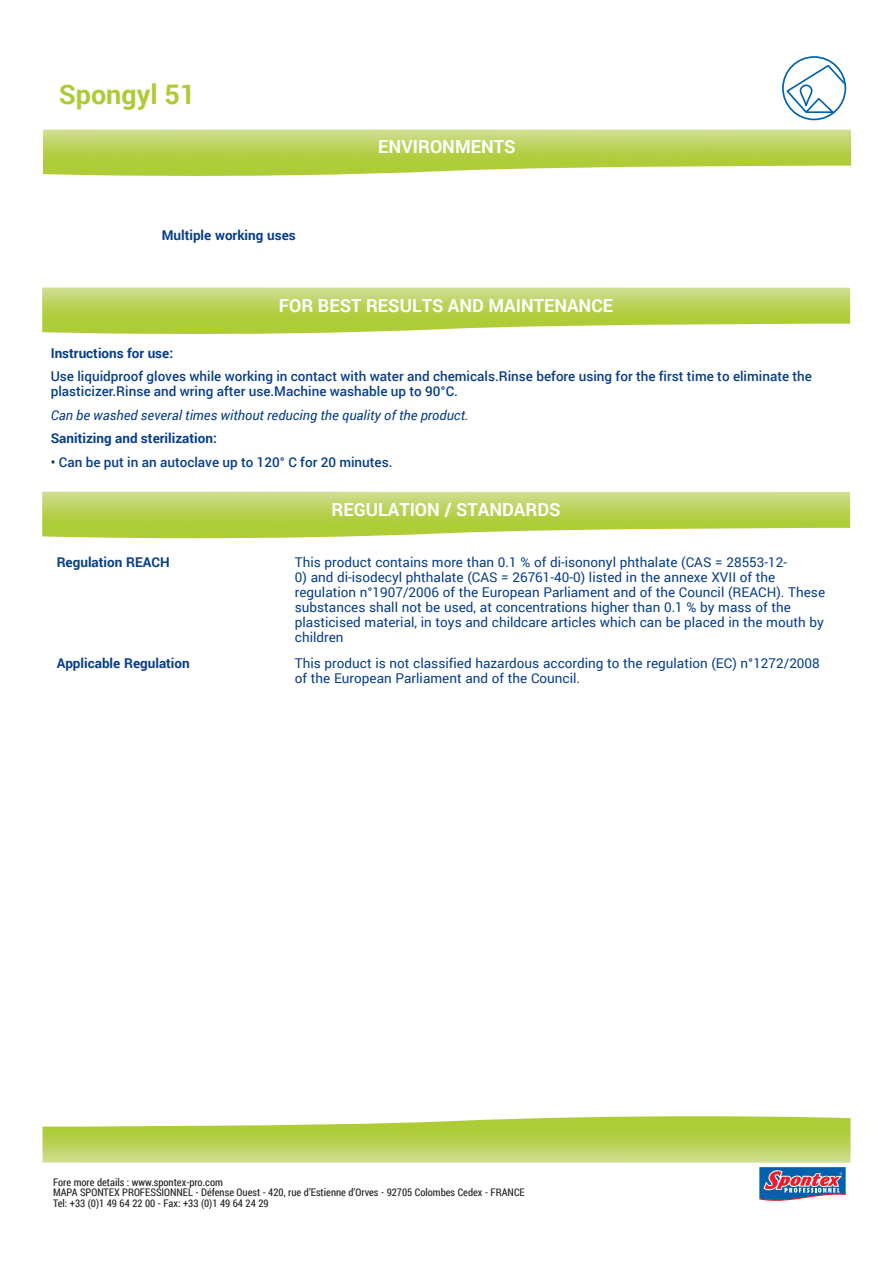
<style>
.page{position:relative;width:893px;height:1263px;background:#fff}
.page>*{position:absolute;margin:0;border:0;box-sizing:border-box;transform-origin:0 0}
.wetwiping{font:700 27px "Roboto";color:#aecb36}
.floors{font:700 18px "Roboto";color:#fff}
.secteur_titre{font:13.5px/15px "Roboto";color:#083e89}
.specific_features_te{font:500 13.5px/15px "Roboto";color:#083e89}
.specific_features_te-2{font:italic 13.5px "Roboto";color:#083e89}
.secteur_titre-2{font:700 13.5px "Roboto";color:#083e89}
.specific_features_te-3{font:700 13.5px "Roboto";color:#083e89}
.HTML_ADRESSES_BODY{font:10.5px/10.5px "Roboto Condensed";color:#231f20}
</style>
<div class="page">
<svg style="left:759px;top:1167px;width:87px;height:34px;background:#757ba5"></svg>
<img style="left:43px;top:1116px;width:807px;height:47px">
<img style="left:43px;top:129px;width:808px;height:47px">
<div style="left:782px;top:56px;width:64px;height:64px;border:2px solid #0163ae;border-radius:50%"></div>
<svg style="left:785px;top:63px;width:62px;height:52px"></svg>
<img style="left:42px;top:287px;width:808px;height:47px">
<img style="left:42px;top:492px;width:808px;height:46px">
<p class="wetwiping" style="left:59px;top:75px;width:138px">Spongyl 51</p>
<p class="secteur_titre-2" style="left:162px;top:226px;width:136px">Multiple working uses</p>
<p class="floors" style="left:378px;top:134px;width:139px">ENVIRONMENTS</p>
<p class="floors" style="left:279px;top:292px;width:336px">FOR BEST RESULTS AND MAINTENANCE</p>
<p class="specific_features_te-3" style="left:51px;top:343px;width:124px">Instructions for use:</p>
<p class="specific_features_te" style="left:51px;top:368px;width:763px">Use liquidproof gloves while working in contact with water and chemicals.Rinse before using for the first time to eliminate the plasticizer.Rinse and wring after use.Machine washable up to 90°C.</p>
<p class="specific_features_te-2" style="left:51px;top:405px;width:419px">Can be washed several times without reducing the quality of the product.</p>
<p class="specific_features_te-3" style="left:51px;top:429px;width:168px">Sanitizing and sterilization:</p>
<p class="specific_features_te" style="left:51px;top:454px;width:343px">• Can be put in an autoclave up to 120° C for 20 minutes.</p>
<p class="floors" style="left:332px;top:497px;width:231px">REGULATION / STANDARDS</p>
<p class="secteur_titre-2" style="left:57px;top:552px;width:114px">Regulation REACH</p>
<p class="secteur_titre" style="left:295px;top:554px;width:494px">This product contains more than 0.1 % of di-isononyl phthalate (CAS = 28553-12-</p>
<p class="secteur_titre" style="left:295px;top:569px;width:532px">0) and di-isodecyl phthalate (CAS = 26761-40-0) listed in the annexe XVII of the regulation n°1907/2006 of the European Parliament and of the Council (REACH). These substances shall not be used, at concentrations higher than 0.1 % by mass of the plasticised material, in toys and childcare articles which can be placed in the mouth by children</p>
<p class="secteur_titre-2" style="left:57px;top:654px;width:135px">Applicable Regulation</p>
<p class="secteur_titre" style="left:295px;top:655px;width:526px">This product is not classified hazardous according to the regulation (EC) n°1272/2008 of the European Parliament and of the Council.</p>
<p class="HTML_ADRESSES_BODY" style="left:53px;top:1176px;width:473px">Fore more details : www.spontex-pro.com<br>MAPA SPONTEX PROFESSIONNEL - Défense Ouest - 420, rue d’Estienne d’Orves - 92705 Colombes Cedex - FRANCE</p>
<p class="HTML_ADRESSES_BODY" style="left:53px;top:1197px;width:217px">Tel: +33 (0)1 49 64 22 00 - Fax: +33 (0)1 49 64 24 29</p>
</div>
